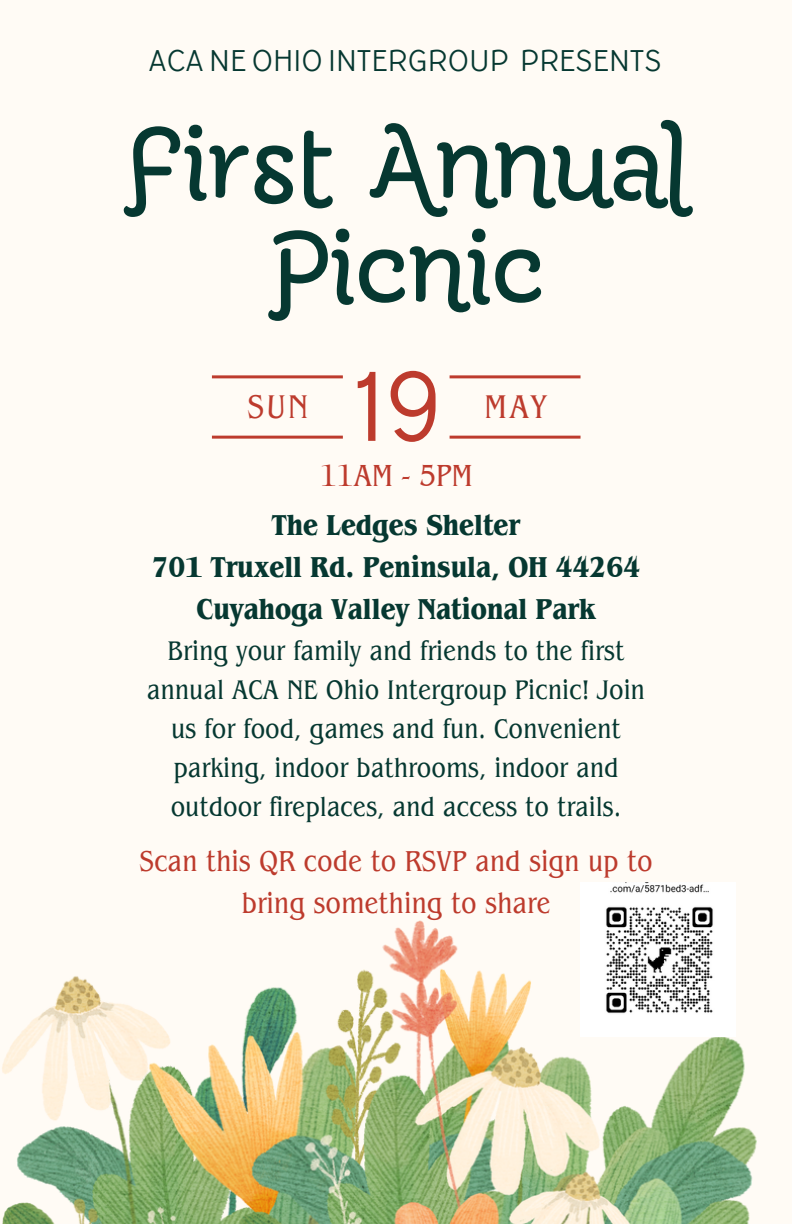
<style>
.page{position:relative;width:792px;height:1224px;background:#fffbf5}
.page>*{position:absolute;margin:0;border:0;box-sizing:border-box;transform-origin:0 0}
.t1{font:106.6px/104px "Moonjelly ALT";color:#063831;text-align:center}
.t2{font:104.4px "TT Corals";color:#bd3b2d}
.t3{font:condensed 34.6px "Benguiat Pro ITC";letter-spacing:.06em;color:#bd3b2d}
.t4{font:condensed 32px "Benguiat Pro ITC";color:#bd3b2d}
.t5{font:30.4px "TT Corals";color:#063831}
.t6{font:700 condensed 30.2px "Benguiat Pro ITC";color:#063831}
.t7{font:condensed 30.2px/42px "Benguiat Pro ITC";color:#bd3b2d;text-align:center}
.t8{font:condensed 28.2px/39px "Benguiat Pro ITC";color:#063831;text-align:center}
</style>
<div class="page">
<img style="left:2px;top:920px;width:755px;height:304px">
<hr style="left:450px;top:375px;width:131px;height:3px;background:#bd3b2d">
<hr style="left:450px;top:436px;width:131px;height:3px;background:#bd3b2d">
<hr style="left:212px;top:375px;width:131px;height:3px;background:#bd3b2d">
<hr style="left:212px;top:436px;width:131px;height:3px;background:#bd3b2d">
<img style="left:581px;top:882px;width:154px;height:155px">
<h2 class="t5" style="left:149px;top:42px;width:515px">ACA NE OHIO INTERGROUP PRESENTS</h2>
<p class="t1" style="left:127px;top:121px;width:563px">First Annual<br>Picnic</p>
<p class="t3" style="left:247px;top:394px;width:63px">SUN</p>
<h2 class="t2" style="left:352px;top:342px;width:91px">19</h2>
<h2 class="t3" style="left:484px;top:394px;width:64px">MAY</h2>
<p class="t4" style="left:320px;top:464px;width:154px">11AM - 5PM</p>
<p class="t6" style="left:272px;top:515px;width:250px">The Ledges Shelter</p>
<p class="t6" style="left:152px;top:557px;width:490px">701 Truxell Rd. Peninsula, OH 44264</p>
<p class="t6" style="left:197px;top:599px;width:400px">Cuyahoga Valley National Park</p>
<p class="t8" style="left:147px;top:635px;width:500px">Bring your family and friends to the first annual ACA NE Ohio Intergroup Picnic! Join us for food, games and fun. Convenient parking, indoor bathrooms, indoor and outdoor fireplaces, and access to trails.</p>
<p class="t7" style="left:139px;top:844px;width:515px">Scan this QR code to RSVP and sign up to bring something to share</p>
</div>
